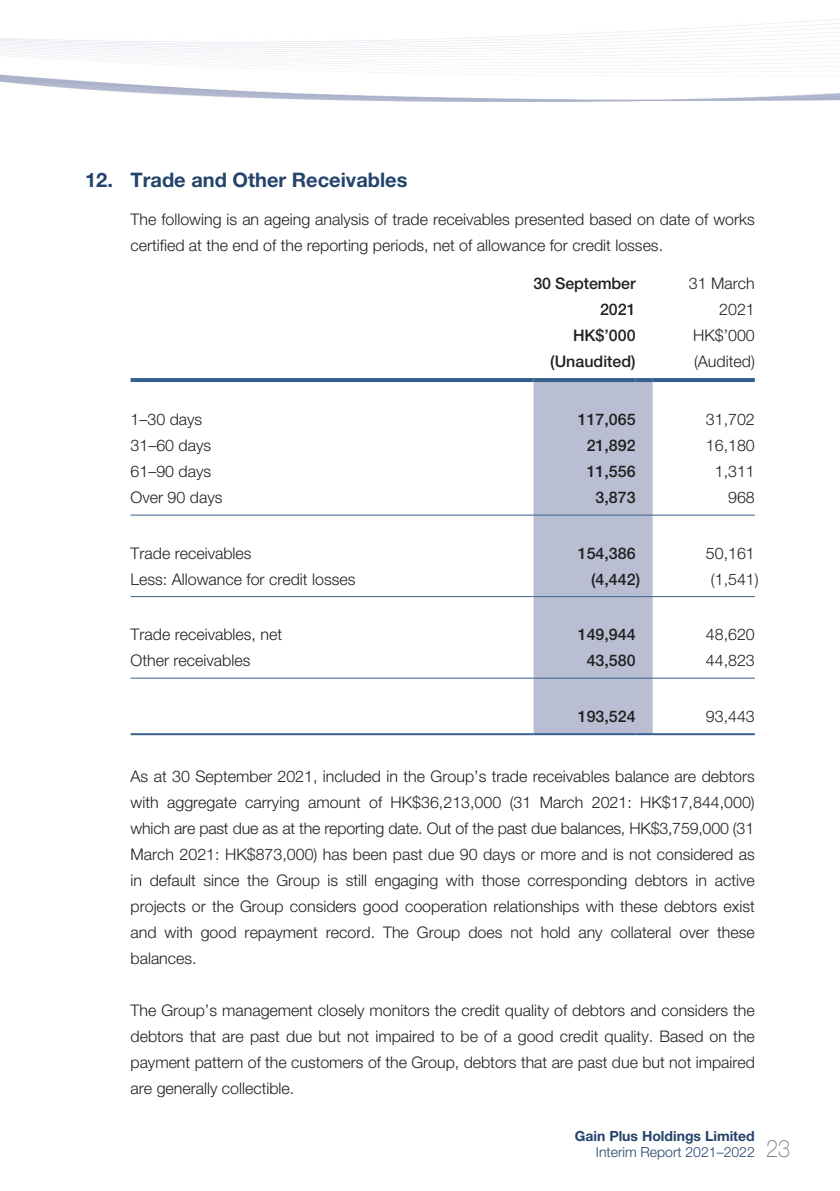
<style>
.page{position:relative;width:840px;height:1191px;background:#fff}
.page>*{position:absolute;margin:0;border:0;box-sizing:border-box;transform-origin:0 0}
.t1{font:100 24px "Helvetica Neue LT Std";color:#76787b;scale:.9 1}
.t2{font:700 20px "Helvetica Neue LT Std";color:#24446b}
.t3{font:300 16px/26px "Helvetica Neue LT Std";color:#231f20;text-align:justify}
.t4{font:500 16px/26px "Helvetica Neue LT Std";color:#231f20;text-align:right}
.t5{font:700 14px "Helvetica Neue LT Std";color:#24446b}
.t6{font:300 14px "Helvetica Neue LT Std";color:#24446b}
</style>
<div class="page">
<div style="left:533px;top:382px;width:119px;height:351px;background:#b9bed3"></div>
<hr style="left:130px;top:514px;width:403px;height:1px;background:#356190">
<hr style="left:533px;top:514px;width:102px;height:1px;background:#356190">
<svg style="left:635px;top:514px;width:17px;height:1px"></svg>
<hr style="left:652px;top:514px;width:102px;height:1px;background:#356190">
<hr style="left:130px;top:733px;width:403px;height:2px;background:#356190">
<hr style="left:533px;top:733px;width:102px;height:2px;background:#356190">
<svg style="left:635px;top:733px;width:17px;height:2px"></svg>
<hr style="left:652px;top:733px;width:102px;height:2px;background:#356190">
<hr style="left:130px;top:677px;width:403px;height:1px;background:#356190">
<hr style="left:533px;top:677px;width:102px;height:1px;background:#356190">
<svg style="left:635px;top:677px;width:17px;height:1px"></svg>
<hr style="left:652px;top:677px;width:102px;height:1px;background:#356190">
<hr style="left:130px;top:596px;width:403px;height:1px;background:#356190">
<hr style="left:533px;top:596px;width:102px;height:1px;background:#356190">
<svg style="left:635px;top:596px;width:17px;height:1px"></svg>
<hr style="left:652px;top:596px;width:102px;height:1px;background:#356190">
<hr style="left:130px;top:378px;width:403px;height:4px;background:#356190">
<hr style="left:533px;top:378px;width:102px;height:4px;background:#356190">
<hr style="left:635px;top:378px;width:17px;height:4px;background:#356190">
<hr style="left:652px;top:378px;width:102px;height:4px;background:#356190">
<p class="t2" style="left:85px;top:167px;width:324px">12. Trade and Other Receivables</p>
<p class="t3" style="left:130px;top:206px;width:625px">The following is an ageing analysis of trade receivables presented based on date of works certified at the end of the reporting periods, net of allowance for credit losses.</p>
<p class="t4" style="left:533px;top:270px;width:104px">30 September<br>2021</p>
<p class="t3" style="left:688px;top:270px;width:67px;text-align:right">31 March<br>2021</p>
<p class="t4" style="left:572px;top:322px;width:64px">HK$’000</p>
<p class="t3" style="left:692px;top:322px;width:63px">HK$’000</p>
<p class="t4" style="left:550px;top:348px;width:87px">(Unaudited)</p>
<p class="t3" style="left:693px;top:348px;width:62px">(Audited)</p>
<p class="t3" style="left:130px;top:406px;width:73px">1–30 days</p>
<p class="t4" style="left:577px;top:406px;width:59px">117,065</p>
<p class="t3" style="left:705px;top:406px;width:50px">31,702</p>
<p class="t3" style="left:130px;top:432px;width:82px">31–60 days</p>
<p class="t4" style="left:586px;top:432px;width:50px">21,892</p>
<p class="t3" style="left:705px;top:432px;width:50px">16,180</p>
<p class="t3" style="left:130px;top:458px;width:82px">61–90 days</p>
<p class="t4" style="left:586px;top:458px;width:50px">11,556</p>
<p class="t3" style="left:714px;top:458px;width:42px">1,311</p>
<p class="t3" style="left:130px;top:484px;width:93px">Over 90 days</p>
<p class="t4" style="left:595px;top:484px;width:42px">3,873</p>
<p class="t3" style="left:727px;top:484px;width:28px">968</p>
<p class="t3" style="left:130px;top:540px;width:122px">Trade receivables</p>
<p class="t4" style="left:577px;top:540px;width:59px">154,386</p>
<p class="t3" style="left:705px;top:540px;width:50px">50,161</p>
<p class="t3" style="left:130px;top:566px;width:226px">Less: Allowance for credit losses</p>
<p class="t4" style="left:590px;top:566px;width:50px">(4,442)</p>
<p class="t3" style="left:710px;top:566px;width:49px">(1,541)</p>
<p class="t3" style="left:130px;top:621px;width:153px">Trade receivables, net</p>
<p class="t4" style="left:577px;top:621px;width:59px">149,944</p>
<p class="t3" style="left:705px;top:621px;width:50px">48,620</p>
<p class="t3" style="left:130px;top:647px;width:121px">Other receivables</p>
<p class="t4" style="left:586px;top:647px;width:50px">43,580</p>
<p class="t3" style="left:705px;top:647px;width:50px">44,823</p>
<p class="t4" style="left:577px;top:703px;width:59px">193,524</p>
<p class="t3" style="left:705px;top:703px;width:50px">93,443</p>
<p class="t3" style="left:130px;top:762px;width:625px">As at 30 September 2021, included in the Group’s trade receivables balance are debtors with aggregate carrying amount of HK$36,213,000 (31 March 2021: HK$17,844,000) which are past due as at the reporting date. Out of the past due balances, HK$3,759,000 (31<br>March 2021: HK$873,000) has been past due 90 days or more and is not considered as in default since the Group is still engaging with those corresponding debtors in active projects or the Group considers good cooperation relationships with these debtors exist and with good repayment record. The Group does not hold any collateral over these balances.</p>
<p class="t3" style="left:130px;top:996px;width:625px">The Group’s management closely monitors the credit quality of debtors and considers the debtors that are past due but not impaired to be of a good credit quality. Based on the payment pattern of the customers of the Group, debtors that are past due but not impaired are generally collectible.</p>
<p class="t5" style="left:574px;top:1127px;width:181px">Gain Plus Holdings Limited</p>
<p class="t6" style="left:595px;top:1143px;width:160px">Interim Report 2021–2022</p>
<h1 class="t1" style="left:765px;top:1134px;width:28px">23</h1>
</div>
